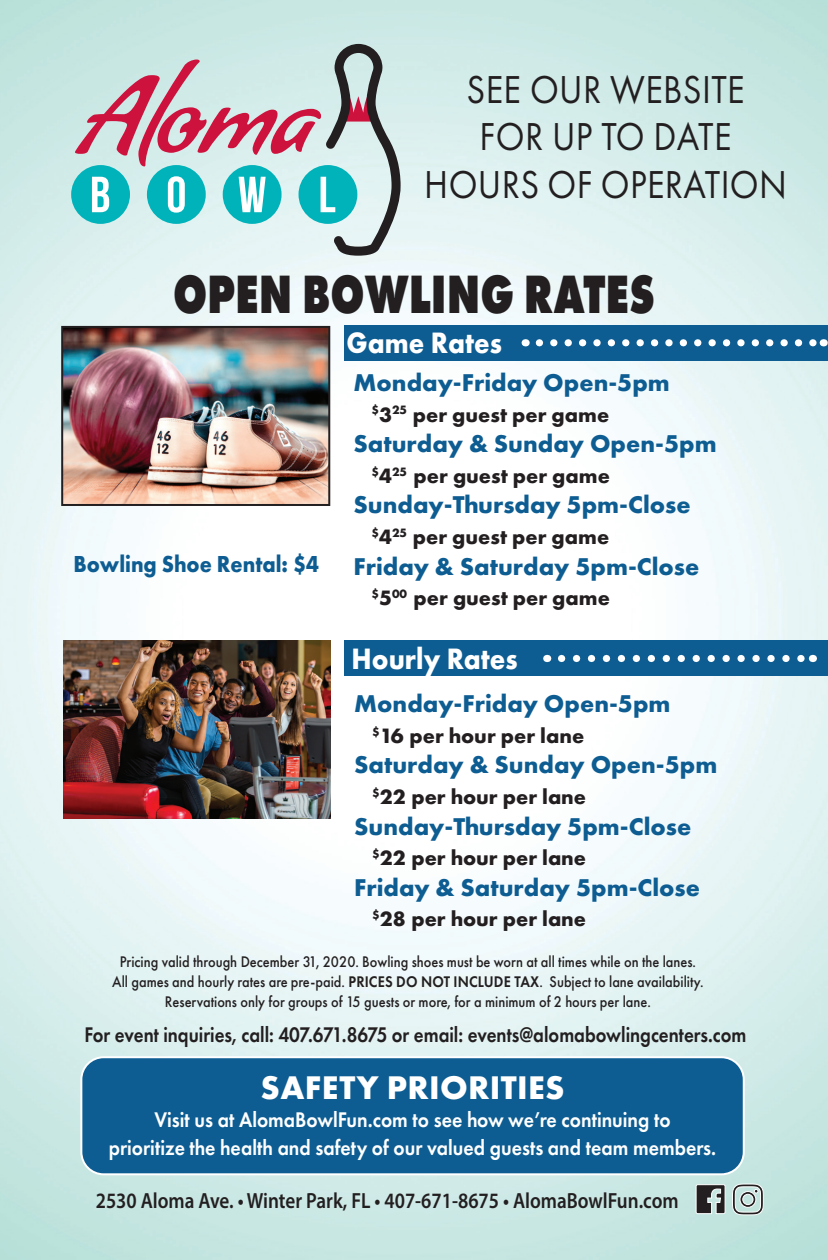
<style>
.page{position:relative;width:828px;height:1260px;background:#fff}
.page>*{position:absolute;margin:0;border:0;box-sizing:border-box;transform-origin:0 0}
.t1{font:800 56px "Futura PT";color:#231f20;scale:.75 1}
.t2{font:40.4px/47.8px "Futura PT";letter-spacing:.01em;color:#231f20;text-align:center;scale:.9 1}
.t3{font:700 34px "Futura PT";letter-spacing:.01em;color:#fff}
.t4{font:700 30.6px "Futura PT";color:#fff;scale:.9 1}
.t5{font:700 25.2px "Futura PT";color:#0d5d92}
.t6{font:700 24px "Futura PT";color:#0d5d92;scale:.9 1}
.t7{font:600 22px/28px "Futura PT";color:#fff;text-align:center;scale:.9 1}
.t8{font:600 22px "Futura PT";color:#231f20;scale:.86 1}
.t9{font:600 22px "Myriad Pro";color:#231f20;scale:.87 1}
.t10{font:700 21.6px "Futura PT";color:#231f20}
.t11{font:500 16px/20px "Futura PT";color:#231f20;text-align:center;scale:.9 1}
.s1{font-weight:600}
</style>
<div class="page">
<img style="left:0;top:0;width:828px;height:1260px">
<img style="left:63px;top:641px;width:267px;height:178px">
<svg style="left:71px;top:44px;width:330px;height:212px;background:#b2c6ca"></svg>
<img style="left:64px;top:329px;width:263px;height:174px">
<div style="left:61px;top:326px;width:269px;height:180px;border:2px solid #231f20"></div>
<div style="left:344px;top:640px;width:484px;height:36px;background:#0d5d92"></div>
<svg style="left:562px;top:655px;width:243px;height:7px"></svg>
<div style="left:344px;top:325px;width:484px;height:36px;background:#0d5d92"></div>
<svg style="left:539px;top:339px;width:277px;height:7px"></svg>
<svg style="left:696px;top:1184px;width:29px;height:30px"></svg>
<svg style="left:732px;top:1184px;width:32px;height:31px"></svg>
<div style="left:81px;top:1057px;width:663px;height:117px;background:#0d5d92;border-radius:22px"></div>
<div style="left:80px;top:1056px;width:665px;height:119px;border:2px solid #fff;border-radius:22px"></div>
<p class="t2" style="left:424px;top:65px;width:405px">SEE OUR WEBSITE<br>FOR UP TO DATE<br>HOURS OF OPERATION</p>
<p class="t1" style="left:173px;top:258px;width:644px">OPEN BOWLING RATES</p>
<p class="t6" style="left:73px;top:549px;width:274px">Bowling Shoe Rental: $4</p>
<p class="t4" style="left:347px;top:323px;width:174px">Game Rates</p>
<p class="t5" style="left:354px;top:366px;width:318px">Monday-Friday Open-5pm</p>
<p class="t10" style="left:372px;top:400px;width:239px"><sup>$</sup>3<sup>25</sup> per guest per game</p>
<p class="t5" style="left:354px;top:427px;width:365px">Saturday &amp; Sunday Open-5pm</p>
<p class="t10" style="left:372px;top:462px;width:240px"><sup>$</sup>4<sup>25</sup> per guest per game</p>
<p class="t5" style="left:354px;top:489px;width:339px">Sunday-Thursday 5pm-Close</p>
<p class="t10" style="left:372px;top:523px;width:239px"><sup>$</sup>4<sup>25</sup> per guest per game</p>
<p class="t5" style="left:354px;top:550px;width:347px">Friday &amp; Saturday 5pm-Close</p>
<p class="t10" style="left:372px;top:584px;width:240px"><sup>$</sup>5<sup>00</sup> per guest per game</p>
<p class="t4" style="left:352px;top:639px;width:186px">Hourly Rates</p>
<p class="t5" style="left:354px;top:688px;width:318px">Monday-Friday Open-5pm</p>
<p class="t10" style="left:372px;top:722px;width:214px"><sup>$</sup>16 per hour per lane</p>
<p class="t5" style="left:354px;top:749px;width:365px">Saturday &amp; Sunday Open-5pm</p>
<p class="t10" style="left:372px;top:783px;width:216px"><sup>$</sup>22 per hour per lane</p>
<p class="t5" style="left:354px;top:810px;width:339px">Sunday-Thursday 5pm-Close</p>
<p class="t10" style="left:372px;top:844px;width:216px"><sup>$</sup>22 per hour per lane</p>
<p class="t5" style="left:354px;top:871px;width:347px">Friday &amp; Saturday 5pm-Close</p>
<p class="t10" style="left:372px;top:905px;width:216px"><sup>$</sup>28 per hour per lane</p>
<p class="t11" style="left:112px;top:952px;width:658px">Pricing valid through December 31, 2020. Bowling shoes must be worn at all times while on the lanes.<br>All games and hourly rates are pre-paid. <span class="s1">PRICES DO NOT INCLUDE TAX</span>. Subject to lane availability.<br>Reservations only for groups of 15 guests or more, for a minimum of 2 hours per lane.</p>
<p class="t8" style="left:85px;top:1021px;width:771px">For event inquiries, call: 407.671.8675 or email: events@alomabowlingcenters.com</p>
<p class="t3" style="left:261px;top:1066px;width:305px">SAFETY PRIORITIES</p>
<p class="t7" style="left:109px;top:1106px;width:676px">Visit us at AlomaBowlFun.com to see how we’re continuing to<br>prioritize the health and safety of our valued guests and team members.</p>
<p class="t9" style="left:96px;top:1186px;width:672px">2530 Aloma Ave. • Winter Park, FL • 407-671-8675 • AlomaBowlFun.com</p>
</div>
